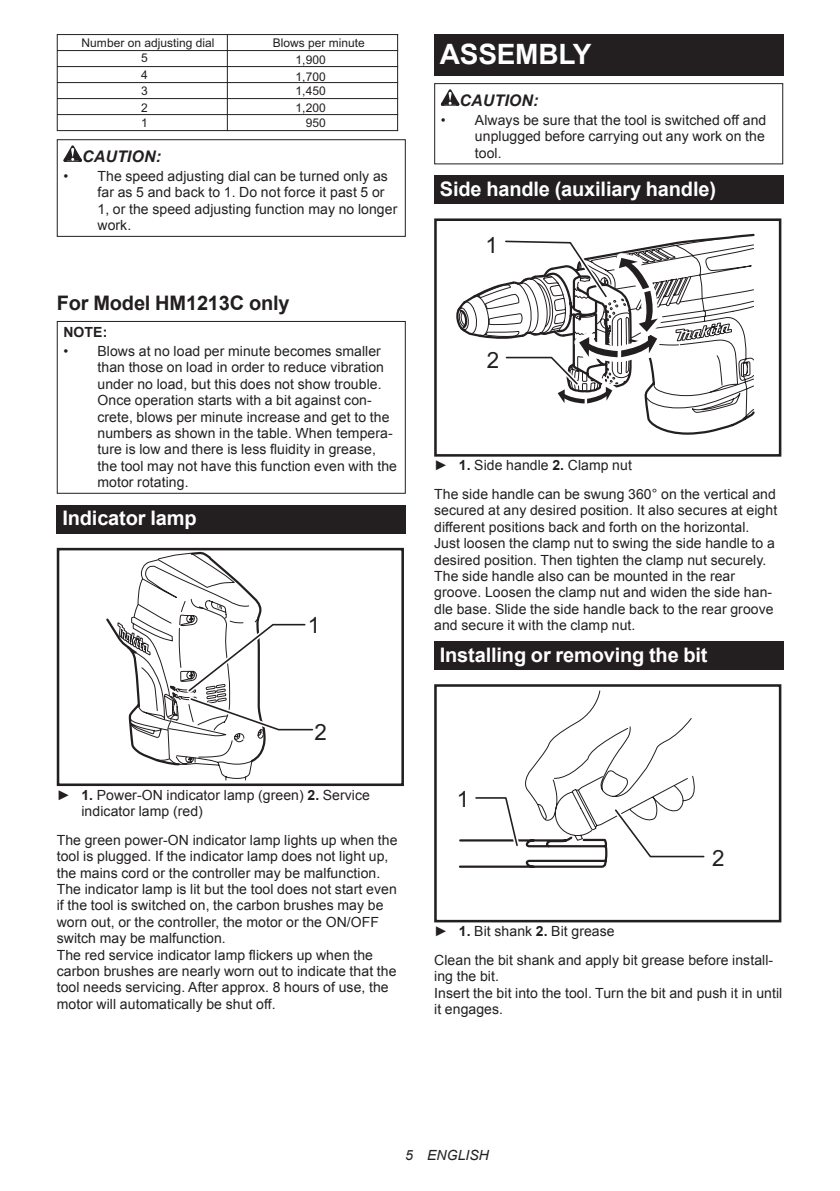
<style>
.page{position:relative;width:840px;height:1191px;background:#fff}
.page>*{position:absolute;margin:0;border:0;box-sizing:border-box;transform-origin:0 0}
.t1{font:700 28px "Arial";letter-spacing:-.01em;color:#fff}
.t2{font:22.4px "Arial";color:#231f20}
.t3{font:700 20px "Arial";letter-spacing:-.01em;color:#fff}
.t4{font:700 20px "Arial";letter-spacing:-.01em;color:#231f20}
.t5{font:italic 700 16px "Arial";letter-spacing:.005em;color:#231f20}
.t6{font:14px/16.4px "Arial";letter-spacing:.005em;color:#231f20}
.t7{font:italic 14px "Arial";letter-spacing:.005em;color:#231f20}
.t8{font:700 14px "Arial";color:#231f20}
.t9{font:12px/16px "Arial";color:#231f20}
.s1{font-weight:700}
</style>
<div class="page">
<hr style="left:57px;top:35px;width:1px;height:96px;background:#231f20">
<hr style="left:397px;top:35px;width:1px;height:96px;background:#231f20">
<hr style="left:57px;top:34px;width:340px;height:1px;background:#231f20">
<hr style="left:57px;top:50px;width:340px;height:1px;background:#231f20">
<hr style="left:57px;top:66px;width:340px;height:1px;background:#231f20">
<hr style="left:57px;top:82px;width:340px;height:1px;background:#231f20">
<hr style="left:57px;top:130px;width:340px;height:1px;background:#231f20">
<hr style="left:227px;top:35px;width:1px;height:96px;background:#231f20">
<hr style="left:57px;top:98px;width:340px;height:1px;background:#231f20">
<hr style="left:57px;top:114px;width:340px;height:1px;background:#231f20">
<svg style="left:63px;top:145px;width:19px;height:17px"></svg>
<div style="left:57px;top:139px;width:348px;height:98px;border:1px solid #231f20"></div>
<div style="left:57px;top:321px;width:348px;height:173px;border:1px solid #231f20"></div>
<div style="left:57px;top:505px;width:348px;height:28px;background:#231f20"></div>
<div style="left:57px;top:548px;width:347px;height:238px;border:3px solid #231f20"></div>
<svg style="left:104px;top:548px;width:213px;height:233px"></svg>
<div style="left:434px;top:34px;width:348px;height:41px;background:#231f20"></div>
<svg style="left:440px;top:89px;width:19px;height:17px"></svg>
<div style="left:434px;top:83px;width:348px;height:81px;border:1px solid #231f20"></div>
<div style="left:434px;top:176px;width:348px;height:28px;background:#231f20"></div>
<div style="left:434px;top:218px;width:347px;height:238px;border:3px solid #231f20"></div>
<svg style="left:454px;top:233px;width:302px;height:223px"></svg>
<div style="left:434px;top:641px;width:348px;height:29px;background:#231f20"></div>
<svg style="left:459px;top:690px;width:246px;height:178px"></svg>
<div style="left:434px;top:684px;width:347px;height:238px;border:3px solid #231f20"></div>
<p class="t9" style="left:82px;top:34px;width:134px">Number on adjusting dial</p>
<p class="t9" style="left:273px;top:34px;width:94px">Blows per minute</p>
<p class="t9" style="left:141px;top:49px;width:8px;line-height:17.4px">5<br>4</p>
<p class="t9" style="left:141px;top:83px;width:8px">3<br>2</p>
<p class="t9" style="left:141px;top:114px;width:8px">1</p>
<p class="t9" style="left:295px;top:51px;width:32px;line-height:17px">1,900<br>1,700</p>
<p class="t9" style="left:295px;top:83px;width:32px;text-align:right">1,450<br>1,200<br>950</p>
<p class="t5" style="left:82px;top:145px;width:80px">CAUTION:</p>
<p class="t6" style="left:97px;top:168px;width:301px;text-indent:-34px">• The speed adjusting dial can be turned only as far as 5 and back to 1. Do not force it past 5 or 1, or the speed adjusting function may no longer work.</p>
<h3 class="t4" style="left:57px;top:290px;width:234px">For Model HM1213C only</h3>
<p class="t8" style="left:63px;top:322px;width:45px">NOTE:</p>
<p class="t6" style="left:97px;top:343px;width:301px;text-indent:-34px">• Blows at no load per minute becomes smaller than those on load in order to reduce vibration under no load, but this does not show trouble.<br>Once operation starts with a bit against con&shy;crete, blows per minute increase and get to the numbers as shown in the table. When tempera&shy;ture is low and there is less fluidity in grease, the tool may not have this function even with the motor rotating.</p>
<h3 class="t3" style="left:62px;top:505px;width:136px">Indicator lamp</h3>
<h2 class="t2" style="left:308px;top:610px;width:14px">1</h2>
<h2 class="t2" style="left:314px;top:717px;width:14px">2</h2>
<p class="t6" style="left:81px;top:786px;width:290px;text-indent:-25px">► <span class="s1">1.</span> Power-ON indicator lamp (green) <span class="s1">2.</span> Service indicator lamp (red)</p>
<p class="t6" style="left:57px;top:832px;width:342px">The green power-ON indicator lamp lights up when the tool is plugged. If the indicator lamp does not light up, the mains cord or the controller may be malfunction.<br>The indicator lamp is lit but the tool does not start even if the tool is switched on, the carbon brushes may be worn out, or the controller, the motor or the ON/OFF switch may be malfunction.<br>The red service indicator lamp flickers up when the carbon brushes are nearly worn out to indicate that the tool needs servicing. After approx. 8 hours of use, the motor will automatically be shut off.</p>
<h1 class="t1" style="left:439px;top:35px;width:153px">ASSEMBLY</h1>
<p class="t5" style="left:459px;top:89px;width:80px">CAUTION:</p>
<p class="t6" style="left:474px;top:112px;width:293px;text-align:justify;text-indent:-34px">• Always be sure that the tool is switched off and unplugged before carrying out any work on the tool.</p>
<h3 class="t3" style="left:439px;top:175px;width:277px">Side handle (auxiliary handle)</h3>
<h2 class="t2" style="left:485px;top:230px;width:14px">1</h2>
<h2 class="t2" style="left:486px;top:346px;width:14px">2</h2>
<p class="t6" style="left:434px;top:451px;width:343px;line-height:28.8px">► <span class="s1">1.</span> Side handle <span class="s1">2.</span> Clamp nut<br>The side handle can be swung 360° on the vertical and</p>
<p class="t6" style="left:434px;top:502px;width:344px">secured at any desired position. It also secures at eight different positions back and forth on the horizontal.<br>Just loosen the clamp nut to swing the side handle to a desired position. Then tighten the clamp nut securely.<br>The side handle also can be mounted in the rear groove. Loosen the clamp nut and widen the side han&shy;dle base. Slide the side handle back to the rear groove and secure it with the clamp nut.</p>
<h3 class="t3" style="left:439px;top:641px;width:269px">Installing or removing the bit</h3>
<h2 class="t2" style="left:456px;top:784px;width:14px">1</h2>
<h2 class="t2" style="left:711px;top:843px;width:14px">2</h2>
<p class="t6" style="left:434px;top:916px;width:340px;line-height:28.8px">► <span class="s1">1.</span> Bit shank <span class="s1">2.</span> Bit grease<br>Clean the bit shank and apply bit grease before install-</p>
<p class="t6" style="left:434px;top:968px;width:349px">ing the bit.<br>Insert the bit into the tool. Turn the bit and push it in until it engages.</p>
<p class="t7" style="left:405px;top:1146px;width:85px">5 ENGLISH</p>
</div>
